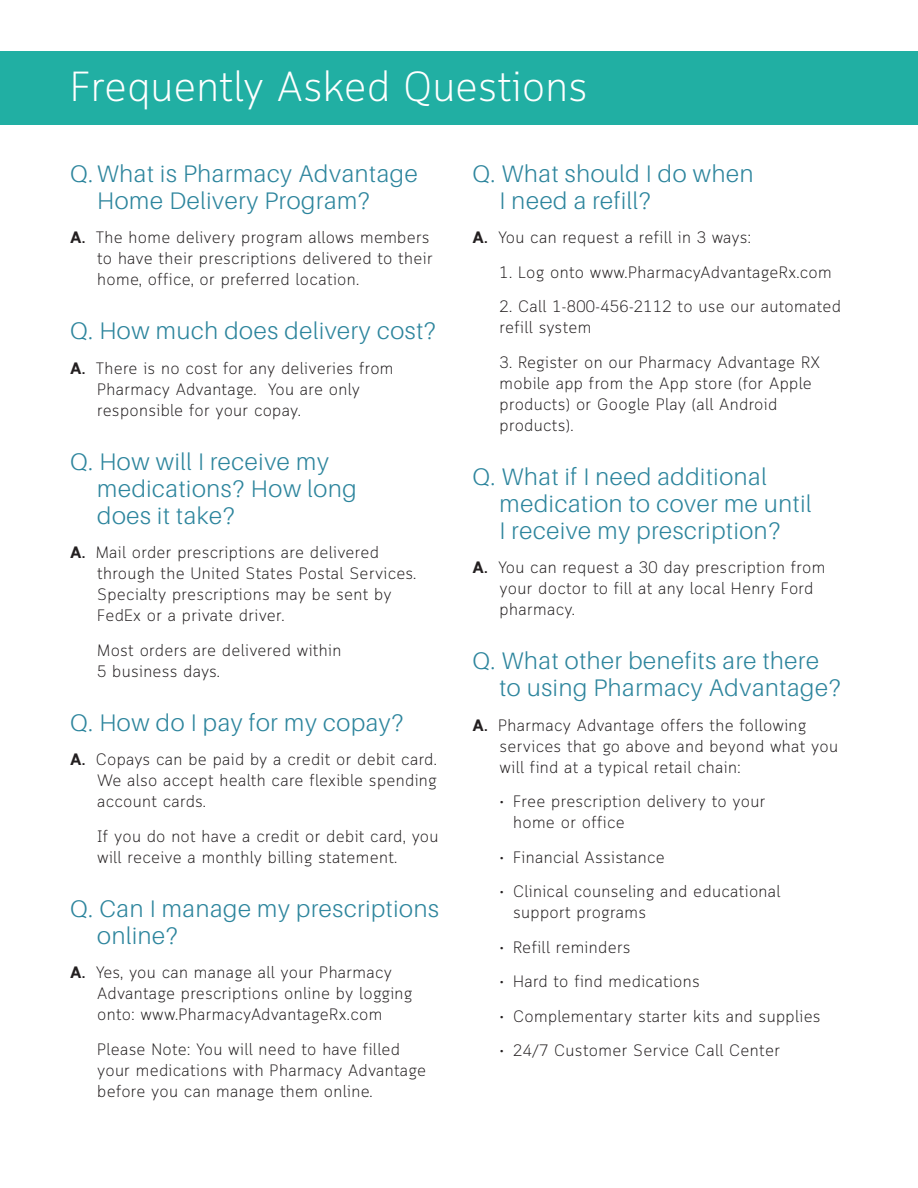
<style>
.page{position:relative;width:918px;height:1188px;background:#fff}
.page>*{position:absolute;margin:0;border:0;box-sizing:border-box;transform-origin:0 0}
.t1{font:300 42px "Cloud";color:#fff}
.t2{font:300 24px/27px "Aileron";letter-spacing:.03em;color:#2d859d}
.t3{font:300 16.5px/21px "Cloud";letter-spacing:.02em;color:#231f20}
.s1{font-weight:700}
</style>
<div class="page">
<div style="left:0;top:51px;width:918px;height:73px;background:#21afa3"></div>
<p class="t1" style="left:70px;top:62px;width:519px">Frequently Asked Questions</p>
<p class="t2" style="left:97px;top:160px;width:322px;text-indent:-27px">Q. What is Pharmacy Advantage<br>Home Delivery Program?</p>
<p class="t3" style="left:97px;top:228px;width:337px;text-indent:-27px"><span class="s1">A.</span> The home delivery program allows members to have their prescriptions delivered to their home, office, or preferred location.</p>
<p class="t2" style="left:70px;top:318px;width:367px">Q. How much does delivery cost?</p>
<p class="t3" style="left:97px;top:359px;width:298px;text-indent:-27px"><span class="s1">A.</span> There is no cost for any deliveries from<br>Pharmacy Advantage. You are only responsible for your copay.</p>
<p class="t2" style="left:97px;top:448px;width:261px;text-indent:-27px">Q. How will I receive my medications? How long does it take?</p>
<p class="t3" style="left:97px;top:543px;width:321px;text-indent:-27px"><span class="s1">A.</span> Mail order prescriptions are delivered through the United States Postal Services.<br>Specialty prescriptions may be sent by FedEx or a private driver.</p>
<p class="t3" style="left:97px;top:641px;width:246px">Most orders are delivered within<br>5 business days.</p>
<p class="t2" style="left:70px;top:709px;width:335px">Q. How do I pay for my copay?</p>
<p class="t3" style="left:97px;top:750px;width:341px;text-align:justify;text-indent:-27px"><span class="s1">A.</span> Copays can be paid by a credit or debit card.<br>We also accept health care flexible spending account cards.</p>
<p class="t3" style="left:97px;top:827px;width:343px">If you do not have a credit or debit card, you will receive a monthly billing statement.</p>
<p class="t2" style="left:97px;top:895px;width:343px;text-indent:-27px">Q. Can I manage my prescriptions online?</p>
<p class="t3" style="left:97px;top:963px;width:317px;text-indent:-27px"><span class="s1">A.</span> Yes, you can manage all your Pharmacy<br>Advantage prescriptions online by logging onto: www.PharmacyAdvantageRx.com</p>
<p class="t3" style="left:97px;top:1040px;width:330px">Please Note: You will need to have filled your medications with Pharmacy Advantage before you can manage them online.</p>
<p class="t2" style="left:500px;top:160px;width:255px;text-indent:-27px">Q. What should I do when<br>I need a refill?</p>
<p class="t3" style="left:473px;top:228px;width:280px"><span class="s1">A.</span> You can request a refill in 3 ways:</p>
<p class="t3" style="left:500px;top:263px;width:334px">1. Log onto www.PharmacyAdvantageRx.com</p>
<p class="t3" style="left:500px;top:297px;width:343px">2. Call 1-800-456-2112 to use our automated refill system</p>
<p class="t3" style="left:500px;top:353px;width:322px">3. Register on our Pharmacy Advantage RX mobile app from the App store (for Apple products) or Google Play (all Android products).</p>
<p class="t2" style="left:500px;top:463px;width:313px;text-indent:-27px">Q. What if I need additional medication to cover me until<br>I receive my prescription?</p>
<p class="t3" style="left:500px;top:558px;width:327px;text-indent:-27px"><span class="s1">A.</span> You can request a 30 day prescription from your doctor to fill at any local Henry Ford pharmacy.</p>
<p class="t2" style="left:500px;top:648px;width:343px;text-indent:-27px">Q. What other benefits are there to using Pharmacy Advantage?</p>
<p class="t3" style="left:500px;top:716px;width:340px;text-indent:-27px"><span class="s1">A.</span> Pharmacy Advantage offers the following services that go above and beyond what you will find at a typical retail chain:</p>
<p class="t3" style="left:513px;top:792px;width:254px;text-indent:-14px">• Free prescription delivery to your home or office</p>
<p class="t3" style="left:500px;top:848px;width:167px">• Financial Assistance</p>
<p class="t3" style="left:513px;top:882px;width:269px;text-indent:-14px">• Clinical counseling and educational support programs</p>
<p class="t3" style="left:500px;top:938px;width:132px">• Refill reminders</p>
<p class="t3" style="left:500px;top:972px;width:202px">• Hard to find medications</p>
<p class="t3" style="left:500px;top:1007px;width:322px">• Complementary starter kits and supplies</p>
<p class="t3" style="left:500px;top:1041px;width:282px">• 24/7 Customer Service Call Center</p>
</div>
